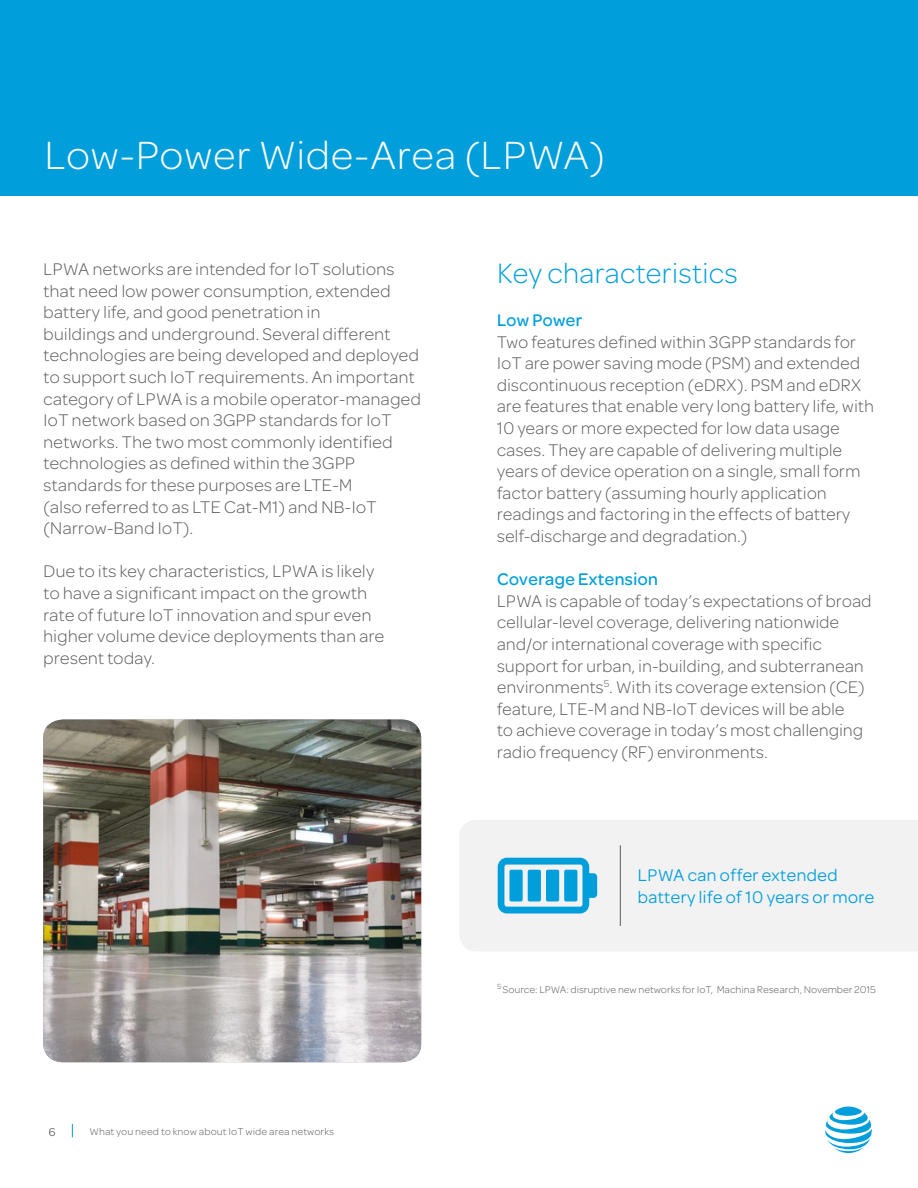
<style>
.page{position:relative;width:918px;height:1188px;background:#fff}
.page>*{position:absolute;margin:0;border:0;box-sizing:border-box;transform-origin:0 0}
.t1{font:42px "Omnes ATTII Light";letter-spacing:-.005em;color:#fff}
.t2{font:30px "Omnes ATTII Light";letter-spacing:-.01em;color:#009fdb}
.t3{font:18px/21.6px "Omnes ATTII Light";letter-spacing:-.01em;color:#5a5a5a}
.t4{font:18px/21.6px "Omnes ATTII";letter-spacing:-.01em;color:#009fdb}
.t5{font:18px "Omnes ATTII Medium";letter-spacing:-.01em;color:#009fdb}
.t6{font:12px "Omnes ATTII";color:#5a5a5a}
.t7{font:10.5px "Omnes ATTII Light";letter-spacing:-.01em;color:#5a5a5a}
</style>
<div class="page">
<svg style="left:825px;top:1107px;width:47px;height:46px"></svg>
<svg style="left:72px;top:1124px;width:1px;height:13px"></svg>
<div style="left:459px;top:820px;width:459px;height:131px;background:#f2f2f2"></div>
<hr style="left:620px;top:845px;width:1px;height:81px;background:#5a5a5a">
<svg style="left:498px;top:858px;width:99px;height:56px"></svg>
<img style="left:43px;top:720px;width:378px;height:342px">
<div style="left:0;top:0;width:918px;height:196px;background:#009fdb"></div>
<h1 class="t1" style="left:44px;top:127px;width:563px">Low-Power Wide-Area (LPWA)</h1>
<p class="t3" style="left:43px;top:258px;width:379px">LPWA networks are intended for IoT solutions that need low power consumption, extended battery life, and good penetration in<br>buildings and underground. Several different technologies are being developed and deployed to support such IoT requirements. An important category of LPWA is a mobile operator-managed IoT network based on 3GPP standards for IoT networks. The two most commonly identified technologies as defined within the 3GPP standards for these purposes are LTE-M<br>(also referred to as LTE Cat-M1) and NB-IoT (Narrow-Band IoT).</p>
<p class="t3" style="left:43px;top:560px;width:343px">Due to its key characteristics, LPWA is likely to have a significant impact on the growth rate of future IoT innovation and spur even higher volume device deployments than are present today.</p>
<p class="t6" style="left:49px;top:1124px;width:9px">6</p>
<p class="t7" style="left:90px;top:1125px;width:246px">What you need to know about IoT wide area networks</p>
<h2 class="t2" style="left:497px;top:254px;width:243px">Key characteristics</h2>
<p class="t5" style="left:497px;top:308px;width:87px">Low Power</p>
<p class="t3" style="left:497px;top:330px;width:379px">Two features defined within 3GPP standards for IoT are power saving mode (PSM) and extended discontinuous reception (eDRX). PSM and eDRX are features that enable very long battery life, with 10 years or more expected for low data usage cases. They are capable of delivering multiple years of device operation on a single, small form factor battery (assuming hourly application readings and factoring in the effects of battery self-discharge and degradation.)</p>
<p class="t5" style="left:497px;top:567px;width:163px">Coverage Extension</p>
<p class="t3" style="left:497px;top:590px;width:377px">LPWA is capable of today’s expectations of broad cellular-level coverage, delivering nationwide and/or international coverage with specific support for urban, in-building, and subterranean environments<sup>5</sup>. With its coverage extension (CE) feature, LTE-M and NB-IoT devices will be able<br>to achieve coverage in today’s most challenging radio frequency (RF) environments.</p>
<p class="t4" style="left:637px;top:863px;width:239px">LPWA can offer extended battery life of 10 years or more</p>
<p class="t7" style="left:497px;top:983px;width:381px"><sup>5</sup> Source: LPWA: disruptive new networks for IoT, Machina Research, November 2015</p>
</div>
